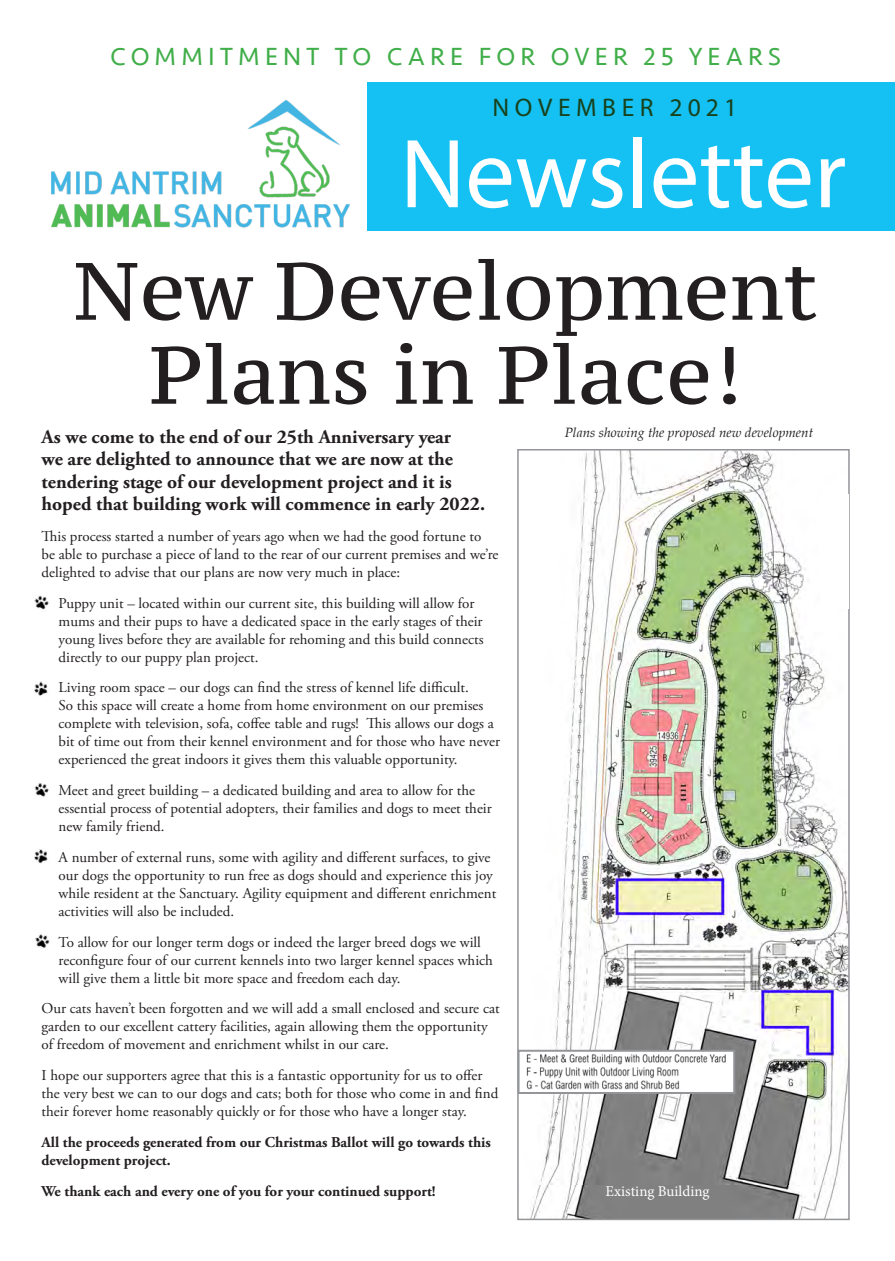
<style>
.page{position:relative;width:895px;height:1261px;background:#fff}
.page>*{position:absolute;margin:0;border:0;box-sizing:border-box;transform-origin:0 0}
.t1{font:99px "Myriad Pro";color:#fff}
.t2{font:81px/84px "PT Serif Caption";color:#231f20;text-align:center}
.t3{font:25.5px "Seravek";letter-spacing:.2em;color:#40ae49}
.t4{font:25.5px "Myriad Pro";letter-spacing:.22em;color:#18421c}
.t5{font:700 19.5px/22.5px "Adobe Garamond Pro";color:#231f20}
.t6{font:15px/18px "Adobe Garamond Pro";color:#231f20}
.t7{font:700 15px/18px "Adobe Garamond Pro";color:#231f20}
.t8{font:15px "Minion Pro";color:#fff}
.t9{font:italic 13.5px "Palatino";color:#231f20}
</style>
<div class="page">
<div style="left:367px;top:82px;width:528px;height:149px;background:#15c0f2"></div>
<img style="left:51px;top:100px;width:299px;height:128px">
<img style="left:520px;top:452px;width:326px;height:765px">
<div style="left:517px;top:449px;width:332px;height:771px;border:2px solid #939598"></div>
<div style="left:820px;top:494px;width:28px;height:115px;background:#fff"></div>
<img style="left:34px;top:595px;width:15px;height:15px">
<img style="left:34px;top:783px;width:15px;height:14px">
<img style="left:35px;top:934px;width:15px;height:14px">
<img style="left:34px;top:849px;width:14px;height:15px">
<img style="left:34px;top:681px;width:14px;height:15px">
<img style="left:520px;top:1053px;width:212px;height:38px">
<div style="left:517px;top:1050px;width:218px;height:44px;border:2px solid #939598"></div>
<p class="t3" style="left:110px;top:37px;width:672px">COMMITMENT TO CARE FOR OVER 25 YEARS</p>
<p class="t4" style="left:492px;top:92px;width:246px">NOVEMBER 2021</p>
<p class="t1" style="left:400px;top:113px;width:448px">Newsletter</p>
<p class="t2" style="left:73px;top:248px;width:746px">New Development<br>Plans in Place!</p>
<p class="t5" style="left:42px;top:426px;width:445px">As we come to the end of our 25th Anniversary year<br>we are delighted to announce that we are now at the tendering stage of our development project and it is hoped that building work will commence in early 2022.</p>
<p class="t6" style="left:42px;top:528px;width:458px">This process started a number of years ago when we had the good fortune to be able to purchase a piece of land to the rear of our current premises and we’re delighted to advise that our plans are now very much in place:</p>
<p class="t6" style="left:59px;top:594px;width:426px;text-indent:-17px">• Puppy unit – located within our current site, this building will allow for mums and their pups to have a dedicated space in the early stages of their young lives before they are available for rehoming and this build connects directly to our puppy plan project.</p>
<p class="t6" style="left:59px;top:679px;width:443px;text-indent:-17px">• Living room space – our dogs can find the stress of kennel life difficult.<br>So this space will create a home from home environment on our premises complete with television, sofa, coffee table and rugs! This allows our dogs a bit of time out from their kennel environment and for those who have never experienced the great indoors it gives them this valuable opportunity.</p>
<p class="t6" style="left:59px;top:782px;width:435px;text-indent:-17px">• Meet and greet building – a dedicated building and area to allow for the essential process of potential adopters, their families and dogs to meet their new family friend.</p>
<p class="t6" style="left:59px;top:849px;width:439px;text-indent:-17px">• A number of external runs, some with agility and different surfaces, to give our dogs the opportunity to run free as dogs should and experience this joy while resident at the Sanctuary. Agility equipment and different enrichment activities will also be included.</p>
<p class="t6" style="left:59px;top:933px;width:436px;text-indent:-17px">• To allow for our longer term dogs or indeed the larger breed dogs we will reconfigure four of our current kennels into two larger kennel spaces which will give them a little bit more space and freedom each day.</p>
<p class="t6" style="left:42px;top:1000px;width:459px">Our cats haven’t been forgotten and we will add a small enclosed and secure cat garden to our excellent cattery facilities, again allowing them the opportunity of freedom of movement and enrichment whilst in our care.</p>
<p class="t6" style="left:42px;top:1067px;width:458px">I hope our supporters agree that this is a fantastic opportunity for us to offer the very best we can to our dogs and cats; both for those who come in and find their forever home reasonably quickly or for those who have a longer stay.</p>
<p class="t7" style="left:42px;top:1133px;width:451px">All the proceeds generated from our Christmas Ballot will go towards this development project.</p>
<p class="t7" style="left:42px;top:1182px;width:396px">We thank each and every one of you for your continued support!</p>
<p class="t9" style="left:565px;top:421px;width:250px">Plans showing the proposed new development</p>
<p class="t8" style="left:605px;top:1181px;width:105px">Existing Building</p>
</div>
